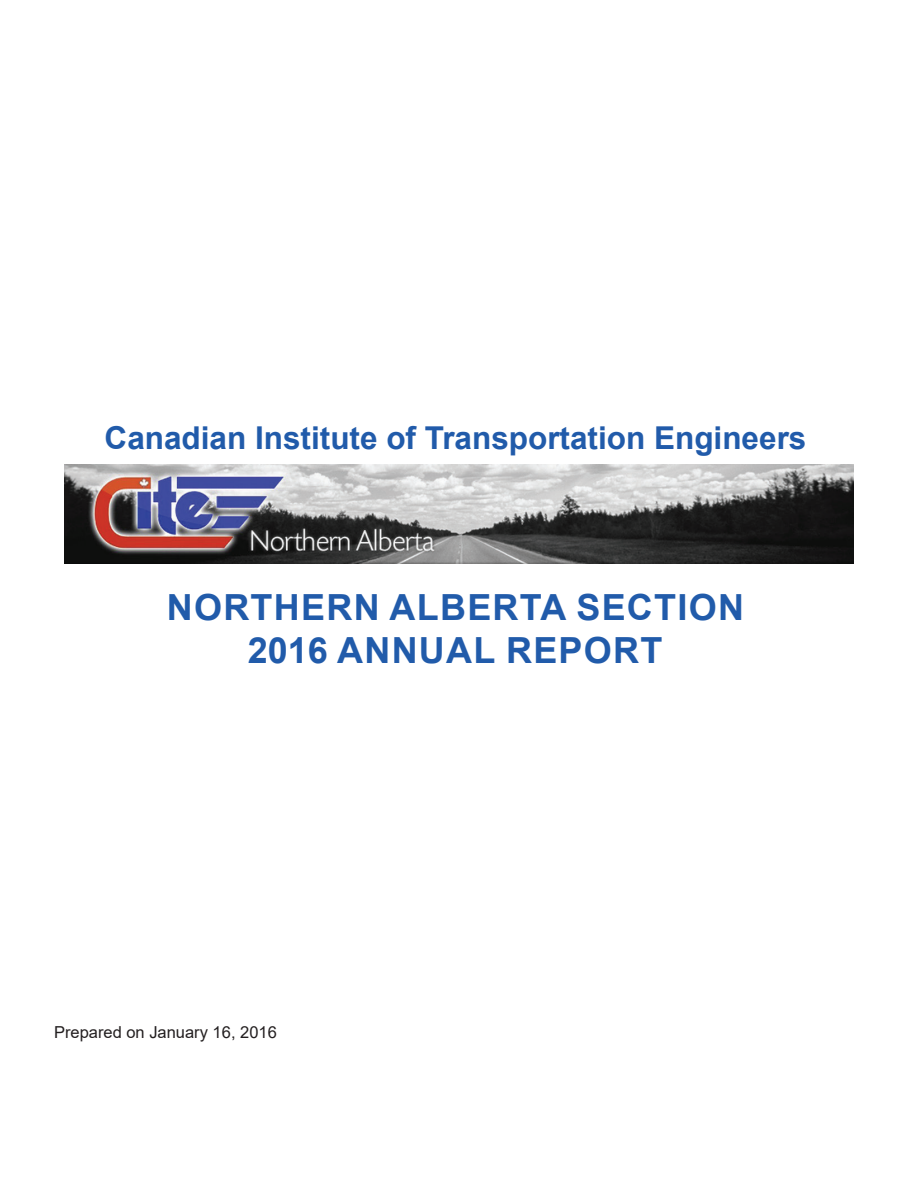
<style>
.page{position:relative;width:918px;height:1188px;background:#fff}
.page>*{position:absolute;margin:0;border:0;box-sizing:border-box;transform-origin:0 0}
.t1{font:700 36px/43.2px "Arial";letter-spacing:.035em;color:#215baa;text-align:center}
.t2{font:700 31.5px "Arial";color:#215baa}
.t3{font:16.5px "Arial";color:#231f20}
</style>
<div class="page">
<img style="left:64px;top:464px;width:790px;height:99px">
<p class="t2" style="left:105px;top:416px;width:703px">Canadian Institute of Transportation Engineers</p>
<p class="t1" style="left:167px;top:586px;width:579px">NORTHERN ALBERTA SECTION<br>2016 ANNUAL REPORT</p>
<p class="t3" style="left:54px;top:1021px;width:224px">Prepared on January 16, 2016</p>
</div>
